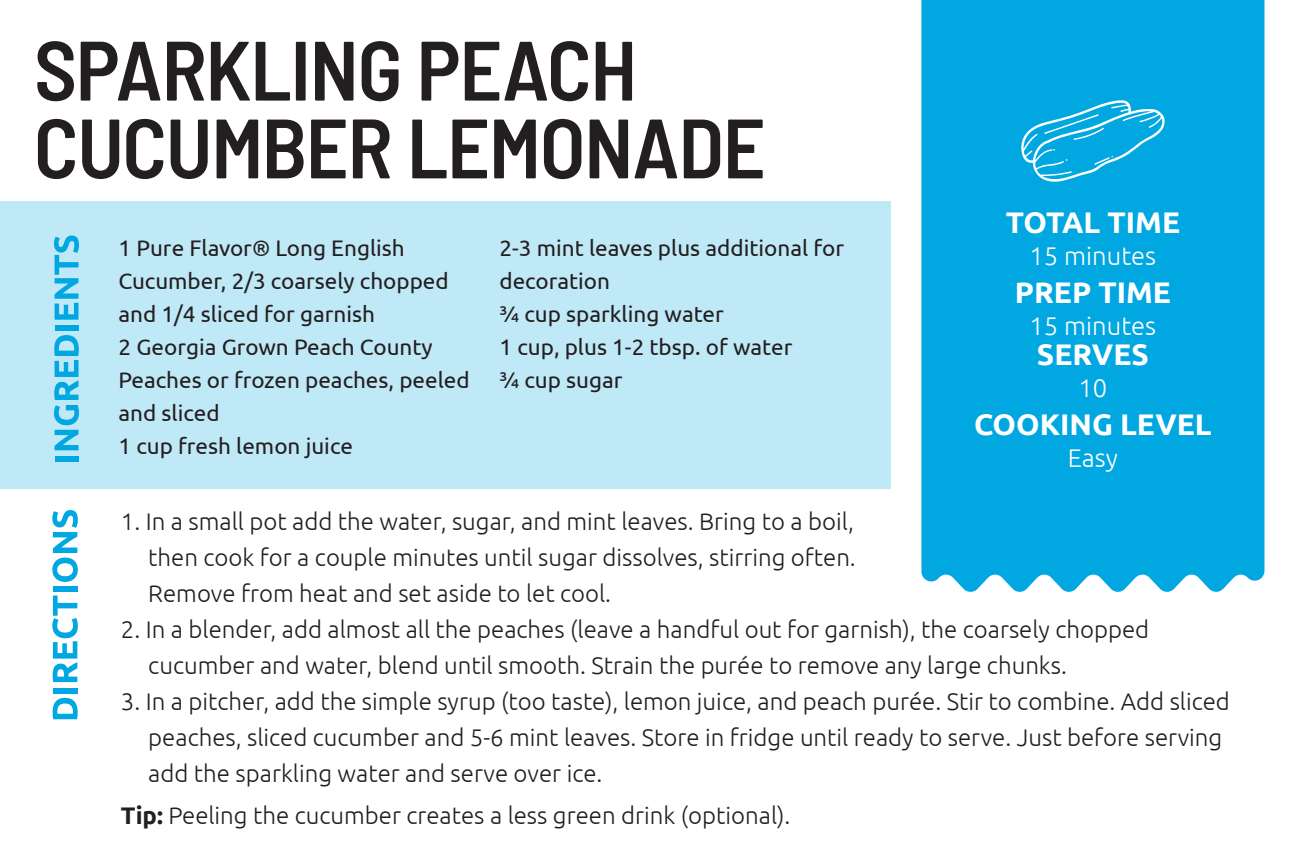
<style>
.page{position:relative;width:1296px;height:864px;background:#fff}
.page>*{position:absolute;margin:0;border:0;box-sizing:border-box;transform-origin:0 0}
.t1{font:600 semi-condensed 84px/77.7px "Barlow";letter-spacing:-.015em;color:#231f20}
.t2{font:700 29.7px "Ubuntu";color:#fff}
.t3{font:300 25.5px "Ubuntu";color:#fff}
.t4{font:300 24px/36px "Ubuntu";color:#231f20}
.t5{font:22.5px/33px "Ubuntu";color:#231f20}
.s1{font-weight:700}
</style>
<div class="page">
<div style="left:0;top:202px;width:891px;height:287px;background:#c0e9f7"></div>
<div style="left:921px;top:0;width:343px;height:592px;background:#00a7e1"></div>
<svg style="left:53px;top:698px;width:25px;height:21px"></svg>
<div style="left:53px;top:688px;width:24px;height:5px;background:#00a7e1"></div>
<svg style="left:52px;top:596px;width:26px;height:86px"></svg>
<div style="left:53px;top:586px;width:24px;height:6px;background:#00a7e1"></div>
<svg style="left:52px;top:510px;width:26px;height:72px"></svg>
<div style="left:55px;top:456px;width:23px;height:5px;background:#00a7e1"></div>
<svg style="left:54px;top:335px;width:25px;height:115px"></svg>
<div style="left:55px;top:325px;width:23px;height:6px;background:#00a7e1"></div>
<svg style="left:54px;top:236px;width:25px;height:84px"></svg>
<svg style="left:1020px;top:99px;width:145px;height:85px;background:#1db1e4"></svg>
<svg style="left:1044px;top:114px;width:55px;height:20px"></svg>
<h1 class="t1" style="left:34px;top:30px;width:734px">SPARKLING PEACH<br>CUCUMBER LEMONADE</h1>
<p class="t5" style="left:118px;top:231px;width:353px">1 Pure Flavor® Long English<br>Cucumber, 2/3 coarsely chopped and 1/4 sliced for garnish<br>2 Georgia Grown Peach County<br>Peaches or frozen peaches, peeled and sliced<br>1 cup fresh lemon juice</p>
<p class="t5" style="left:499px;top:231px;width:346px">2-3 mint leaves plus additional for decoration<br>¾ cup sparkling water<br>1 cup, plus 1-2 tbsp. of water<br>¾ cup sugar</p>
<p class="t2" style="left:1006px;top:204px;width:176px">TOTAL TIME</p>
<p class="t3" style="left:1030px;top:240px;width:128px">15 minutes</p>
<p class="t2" style="left:1015px;top:274px;width:158px">PREP TIME</p>
<p class="t3" style="left:1030px;top:310px;width:128px">15 minutes</p>
<p class="t2" style="left:1037px;top:336px;width:113px">SERVES</p>
<p class="t3" style="left:1078px;top:372px;width:30px">10</p>
<p class="t2" style="left:974px;top:406px;width:239px">COOKING LEVEL</p>
<p class="t3" style="left:1068px;top:443px;width:52px">Easy</p>
<p class="t4" style="left:148px;top:503px;width:709px;text-align:justify;text-indent:-27px">1. In a small pot add the water, sugar, and mint leaves. Bring to a boil, then cook for a couple minutes until sugar dissolves, stirring often.<br>Remove from heat and set aside to let cool.</p>
<p class="t4" style="left:148px;top:611px;width:1002px;text-indent:-27px">2. In a blender, add almost all the peaches (leave a handful out for garnish), the coarsely chopped cucumber and water, blend until smooth. Strain the purée to remove any large chunks.</p>
<p class="t4" style="left:148px;top:683px;width:1083px;text-indent:-27px">3. In a pitcher, add the simple syrup (too taste), lemon juice, and peach purée. Stir to combine. Add sliced peaches, sliced cucumber and 5-6 mint leaves. Store in fridge until ready to serve. Just before serving add the sparkling water and serve over ice.</p>
<p class="t4" style="left:121px;top:797px;width:671px"><span class="s1">Tip:</span> Peeling the cucumber creates a less green drink (optional).</p>
</div>
